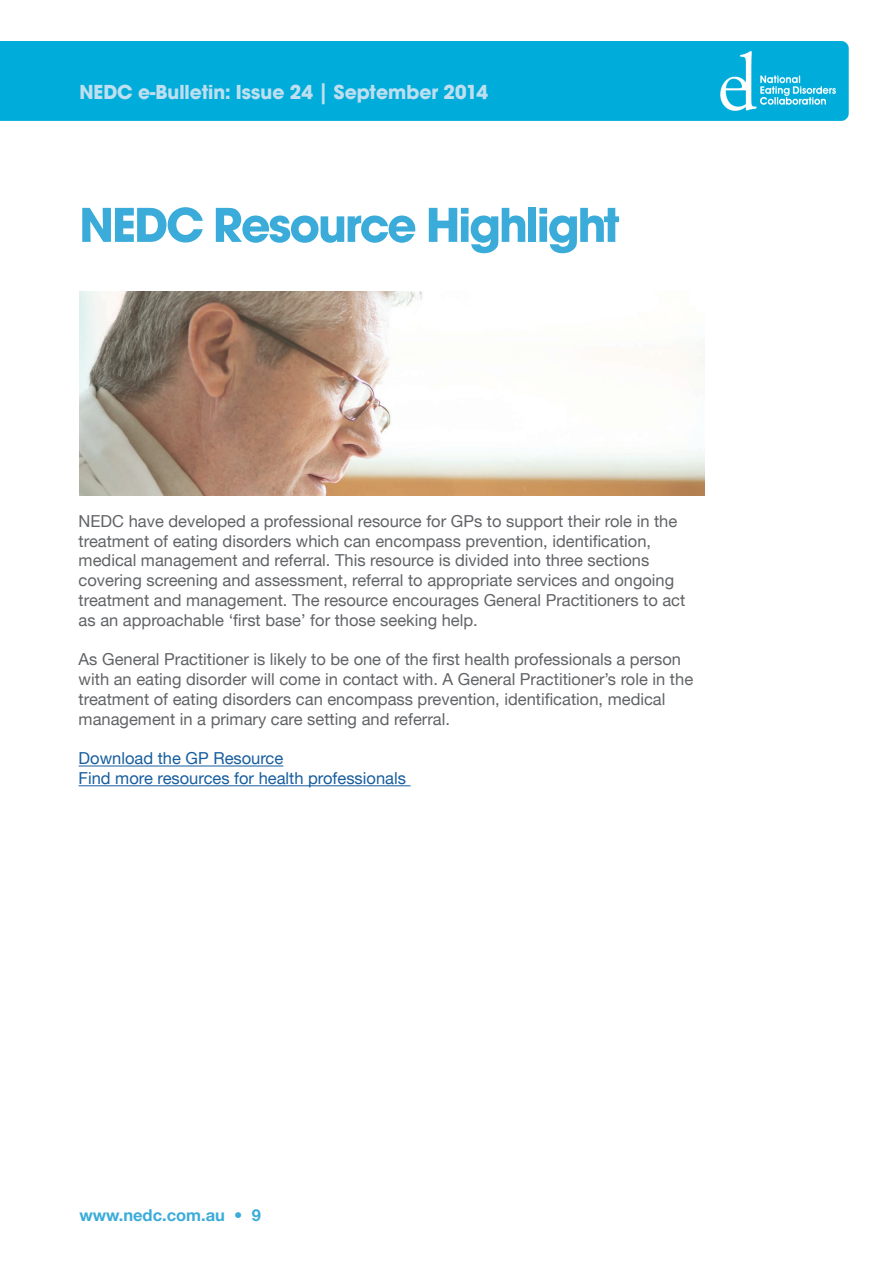
<style>
.page{position:relative;width:893px;height:1263px;background:#fff}
.page>*{position:absolute;margin:0;border:0;box-sizing:border-box;transform-origin:0 0}
.t1{font:700 51px "Avant Garde Md ITC";letter-spacing:-.035em;color:#3bacd9}
.t2{font:700 21px "Avant Garde Md ITC";color:#bedff0}
.t3{font:16.5px/19.8px "Helvetica Neue LT";color:#616366}
.t4{font:16.5px "Helvetica Neue LT";color:#175d9e}
.t5{font:700 16.5px "Helvetica Neue LT Std";color:#3bacd9}
</style>
<div class="page">
<div style="left:0;top:41px;width:848px;height:80px;background:#00acda"></div>
<div style="left:67px;top:62px;width:367px;height:37px;background:#00acda"></div>
<img style="left:79px;top:291px;width:625px;height:204px">
<hr style="left:79px;top:765px;width:204px;height:1px;background:#175d9e">
<hr style="left:79px;top:785px;width:332px;height:1px;background:#175d9e">
<p class="t2" style="left:79px;top:79px;width:410px">NEDC e-Bulletin: Issue 24 | September 2014</p>
<p class="t1" style="left:79px;top:194px;width:541px">NEDC Resource Highlight</p>
<p class="t3" style="left:79px;top:511px;width:608px">NEDC have developed a professional resource for GPs to support their role in the treatment of eating disorders which can encompass prevention, identification, medical management and referral. This resource is divided into three sections covering screening and assessment, referral to appropriate services and ongoing treatment and management. The resource encourages General Practitioners to act as an approachable ‘first base’ for those seeking help.</p>
<p class="t3" style="left:79px;top:649px;width:616px">As General Practitioner is likely to be one of the first health professionals a person with an eating disorder will come in contact with. A General Practitioner’s role in the treatment of eating disorders can encompass prevention, identification, medical management in a primary care setting and referral.</p>
<p class="t4" style="left:79px;top:749px;width:206px">Download the GP Resource</p>
<p class="t4" style="left:79px;top:768px;width:329px">Find more resources for health professionals</p>
<p class="t5" style="left:79px;top:1205px;width:183px">www.nedc.com.au • 9</p>
</div>
